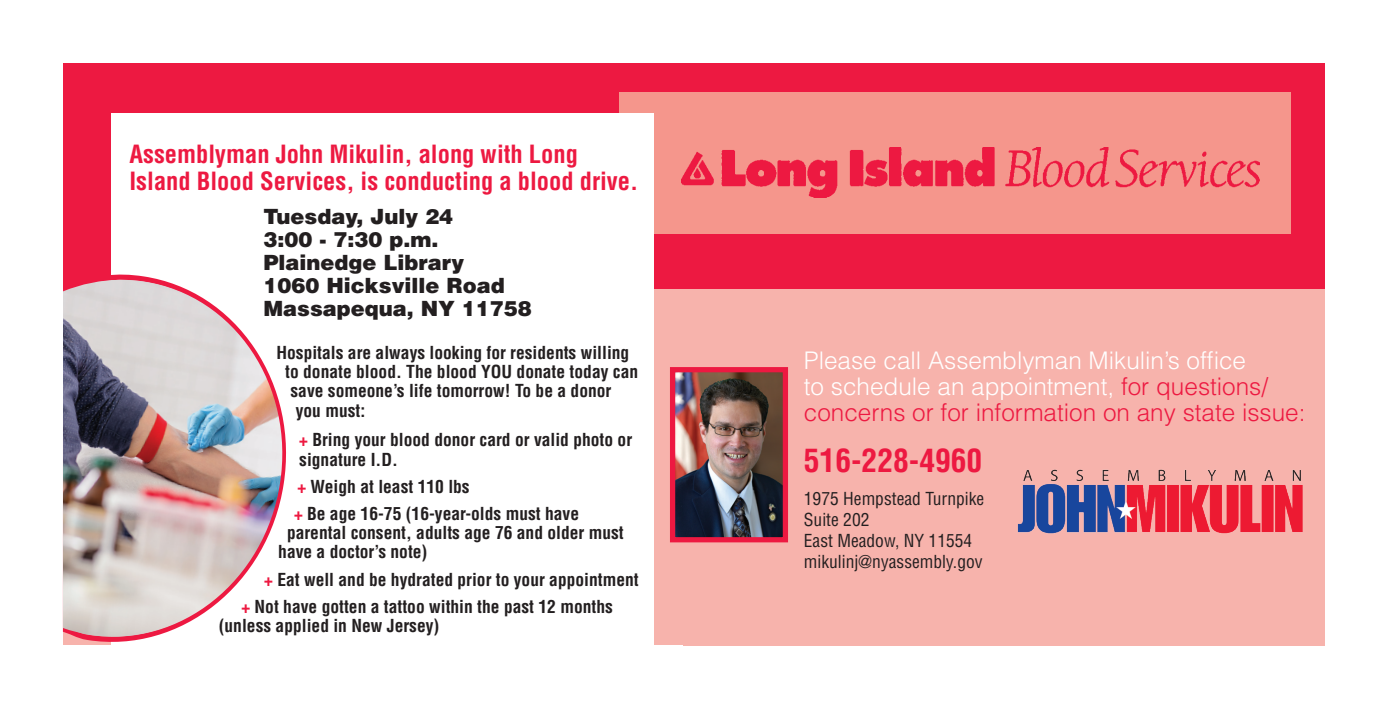
<style>
.page{position:relative;width:1386px;height:709px;background:#fff}
.page>*{position:absolute;margin:0;border:0;box-sizing:border-box;transform-origin:0 0}
.t1{font:700 condensed 31.5px "Helvetica";color:#ed1941}
.t2{font:700 condensed 24.5px/26.9px "Helvetica";color:#ed1941}
.t3{font:300 24.32px/25.7px "Helvetica";color:#fff}
.t4{font:900 21px/23.1px "Helvetica";color:#231f20}
.t5{font:700 condensed 17.5px/19.2px "Helvetica";color:#231f20}
.t6{font:condensed 17.5px/21px "Helvetica";color:#231f20}
.s1{color:#ed1941}
</style>
<div class="page">
<div style="left:63px;top:63px;width:1262px;height:583px;background:#f7b3ac"></div>
<div style="left:63px;top:63px;width:1262px;height:225px;background:#ed1941"></div>
<img style="left:676px;top:373px;width:106px;height:163px">
<div style="left:670px;top:367px;width:118px;height:175px;border:5px solid #ed1941"></div>
<div style="left:619px;top:92px;width:672px;height:142px;background:#f5968c"></div>
<img style="left:682px;top:147px;width:577px;height:50px">
<img style="left:1017px;top:469px;width:286px;height:65px">
<div style="left:111px;top:113px;width:542px;height:583px;background:#fff"></div>
<img style="left:63px;top:280px;width:223px;height:366px">
<h2 class="t2" style="left:130px;top:140px;width:510px">Assemblyman John Mikulin, along with Long<br>Island Blood Services, is conducting a blood drive.</h2>
<p class="t4" style="left:263px;top:204px;width:270px">Tuesday, July 24<br>3:00 - 7:30 p.m.<br>Plainedge Library<br>1060 Hicksville Road<br>Massapequa, NY 11758</p>
<p class="t5" style="left:276px;top:343px;width:354px">Hospitals are always looking for residents willing</p>
<p class="t5" style="left:285px;top:362px;width:354px">to donate blood. The blood YOU donate today can</p>
<p class="t5" style="left:290px;top:381px;width:322px">save someone’s life tomorrow! To be a donor</p>
<p class="t5" style="left:296px;top:400px;width:71px">you must:</p>
<p class="t5" style="left:299px;top:430px;width:334px"><span class="s1">+</span> Bring your blood donor card or valid photo or signature I.D.</p>
<p class="t5" style="left:294px;top:473px;width:287px;line-height:27.1px"><span class="s1">+</span> Weigh at least 110 lbs<br><span class="s1">+</span> Be age 16-75 (16-year-olds must have</p>
<p class="t5" style="left:278px;top:523px;width:347px;text-indent:9px">parental consent, adults age 76 and older must have a doctor’s note)</p>
<p class="t5" style="left:242px;top:565px;width:399px;line-height:27.1px;text-indent:23px"><span class="s1">+</span> Eat well and be hydrated prior to your appointment <span class="s1">+</span> Not have gotten a tattoo within the past 12 months</p>
<p class="t5" style="left:219px;top:616px;width:222px">(unless applied in New Jersey)</p>
<h3 class="t3" style="left:804px;top:348px;width:503px">Please call Assemblyman Mikulin’s office<br>to schedule an appointment, <span class="s1">for questions/ concerns or for information on any state issue:</span></h3>
<h1 class="t1" style="left:804px;top:440px;width:180px">516-228-4960</h1>
<p class="t6" style="left:804px;top:488px;width:182px">1975 Hempstead Turnpike<br>Suite 202<br>East Meadow, NY 11554 mikulinj@nyassembly.gov</p>
</div>
